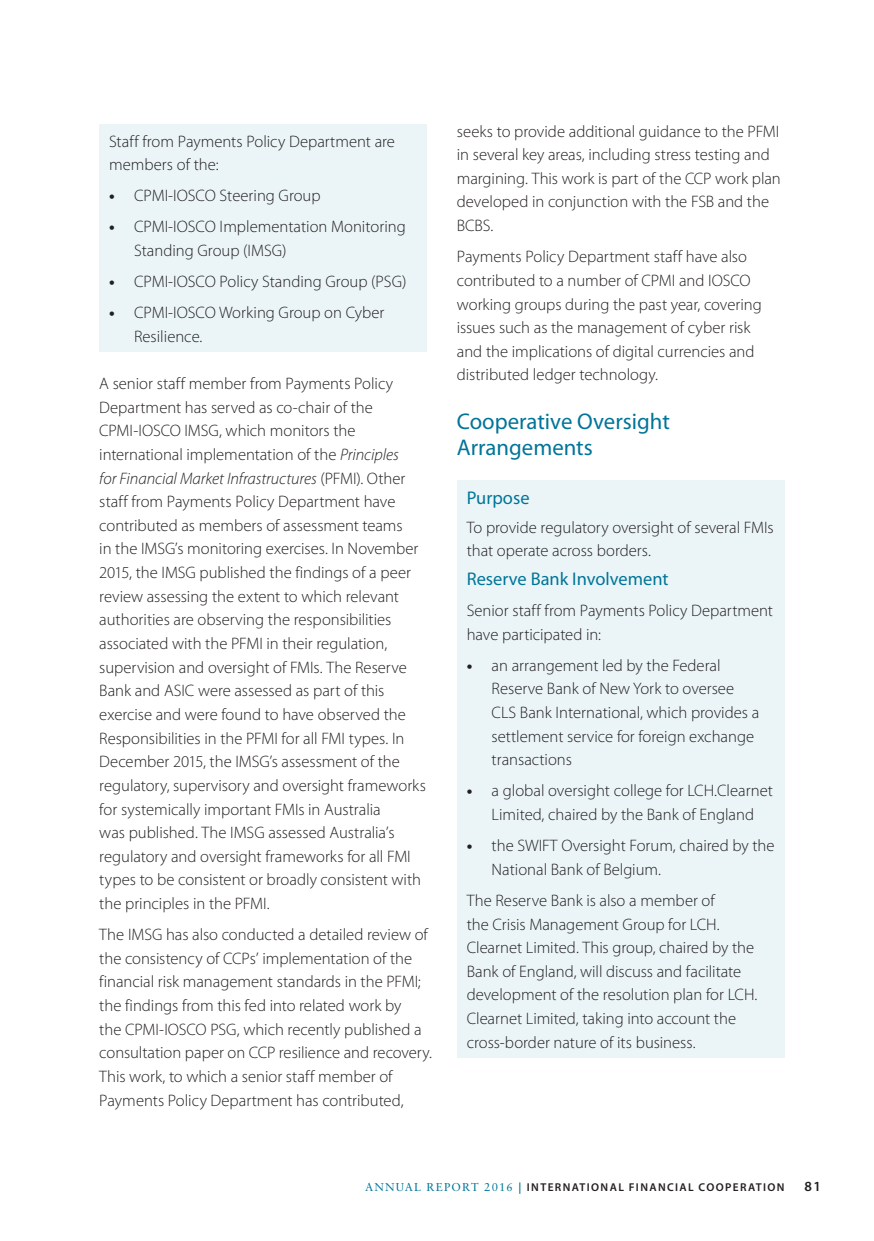
<style>
.page{position:relative;width:874px;height:1241px;background:#fff}
.page>*{position:absolute;margin:0;border:0;box-sizing:border-box;transform-origin:0 0}
.Heading_1{font:22.75px/26.2px "Myriad Pro";color:#007598}
.Body_Copy{font:18.38px "Myriad Pro";color:#007598}
.Heading_2{font:18.38px "Myriad Pro";color:#007598}
.Body_Copy-2{font:300 16.62px/23.6px "Myriad Pro";color:#231f20}
.t1{font:600 14px "Myriad Pro";color:#231f20}
.t2{font:600 11.38px "Myriad Pro";letter-spacing:.12em;color:#231f20}
.s1{font-weight:700}
.s2{font-style:italic}
.s3{font-family:"Sabon LT Std";font-weight:400;color:#007598}
.s4{color:#007598}
</style>
<div class="page">
<div style="left:456px;top:480px;width:328px;height:577px;background:#ebf5f8"></div>
<div style="left:99px;top:124px;width:328px;height:227px;background:#ebf5f8"></div>
<p class="Body_Copy-2" style="left:109px;top:129px;width:287px">Staff from Payments Policy Department are members of the:</p>
<p class="Body_Copy-2" style="left:109px;top:184px;width:213px"><span class="s1">•</span> CPMI-IOSCO Steering Group</p>
<p class="Body_Copy-2" style="left:134px;top:215px;width:273px;text-indent:-25px"><span class="s1">•</span> CPMI-IOSCO Implementation Monitoring<br>Standing Group (IMSG)</p>
<p class="Body_Copy-2" style="left:109px;top:269px;width:298px"><span class="s1">•</span> CPMI-IOSCO Policy Standing Group (PSG)</p>
<p class="Body_Copy-2" style="left:134px;top:300px;width:252px;text-indent:-25px"><span class="s1">•</span> CPMI-IOSCO Working Group on Cyber<br>Resilience.</p>
<p class="Body_Copy-2" style="left:99px;top:371px;width:328px">A senior staff member from Payments Policy Department has served as co-chair of the CPMI-IOSCO IMSG, which monitors the international implementation of the <span class="s2">Principles<br>for Financial Market Infrastructures</span> (PFMI). Other staff from Payments Policy Department have contributed as members of assessment teams<br>in the IMSG’s monitoring exercises. In November 2015, the IMSG published the findings of a peer review assessing the extent to which relevant authorities are observing the responsibilities associated with the PFMI in their regulation, supervision and oversight of FMIs. The Reserve Bank and ASIC were assessed as part of this exercise and were found to have observed the Responsibilities in the PFMI for all FMI types. In December 2015, the IMSG’s assessment of the regulatory, supervisory and oversight frameworks for systemically important FMIs in Australia<br>was published. The IMSG assessed Australia’s regulatory and oversight frameworks for all FMI types to be consistent or broadly consistent with the principles in the PFMI.</p>
<p class="Body_Copy-2" style="left:99px;top:922px;width:334px">The IMSG has also conducted a detailed review of the consistency of CCPs’ implementation of the financial risk management standards in the PFMI; the findings from this fed into related work by<br>the CPMI-IOSCO PSG, which recently published a consultation paper on CCP resilience and recovery.<br>This work, to which a senior staff member of Payments Policy Department has contributed,</p>
<p class="Body_Copy-2" style="left:456px;top:119px;width:325px">seeks to provide additional guidance to the PFMI in several key areas, including stress testing and margining. This work is part of the CCP work plan developed in conjunction with the FSB and the BCBS.</p>
<p class="Body_Copy-2" style="left:456px;top:245px;width:306px">Payments Policy Department staff have also contributed to a number of CPMI and IOSCO working groups during the past year, covering issues such as the management of cyber risk and the implications of digital currencies and distributed ledger technology.</p>
<p class="Heading_1" style="left:456px;top:408px;width:214px">Cooperative Oversight<br>Arrangements</p>
<p class="Heading_2" style="left:466px;top:486px;width:64px">Purpose</p>
<p class="Body_Copy-2" style="left:466px;top:515px;width:308px">To provide regulatory oversight of several FMIs that operate across borders.</p>
<p class="Body_Copy" style="left:466px;top:567px;width:203px">Reserve Bank Involvement</p>
<p class="Body_Copy-2" style="left:466px;top:598px;width:308px">Senior staff from Payments Policy Department have participated in:</p>
<p class="Body_Copy-2" style="left:491px;top:653px;width:269px;text-indent:-25px"><span class="s1">•</span> an arrangement led by the Federal Reserve Bank of New York to oversee CLS Bank International, which provides a settlement service for foreign exchange transactions</p>
<p class="Body_Copy-2" style="left:466px;top:778px;width:307px;text-align:center"><span class="s1">•</span> a global oversight college for LCH.Clearnet<br>Limited, chaired by the Bank of England</p>
<p class="Body_Copy-2" style="left:491px;top:833px;width:284px;text-indent:-25px"><span class="s1">•</span> the SWIFT Oversight Forum, chaired by the<br>National Bank of Belgium.</p>
<p class="Body_Copy-2" style="left:466px;top:888px;width:292px">The Reserve Bank is also a member of<br>the Crisis Management Group for LCH.<br>Clearnet Limited. This group, chaired by the Bank of England, will discuss and facilitate development of the resolution plan for LCH.<br>Clearnet Limited, taking into account the cross-border nature of its business.</p>
<p class="t2" style="left:365px;top:1179px;width:420px"><span class="s3">ANNUAL REPORT 2016</span> <span class="s4">|</span> INTERNATIONAL FINANCIAL COOPERATION</p>
<p class="t1" style="left:804px;top:1177px;width:18px">81</p>
</div>
